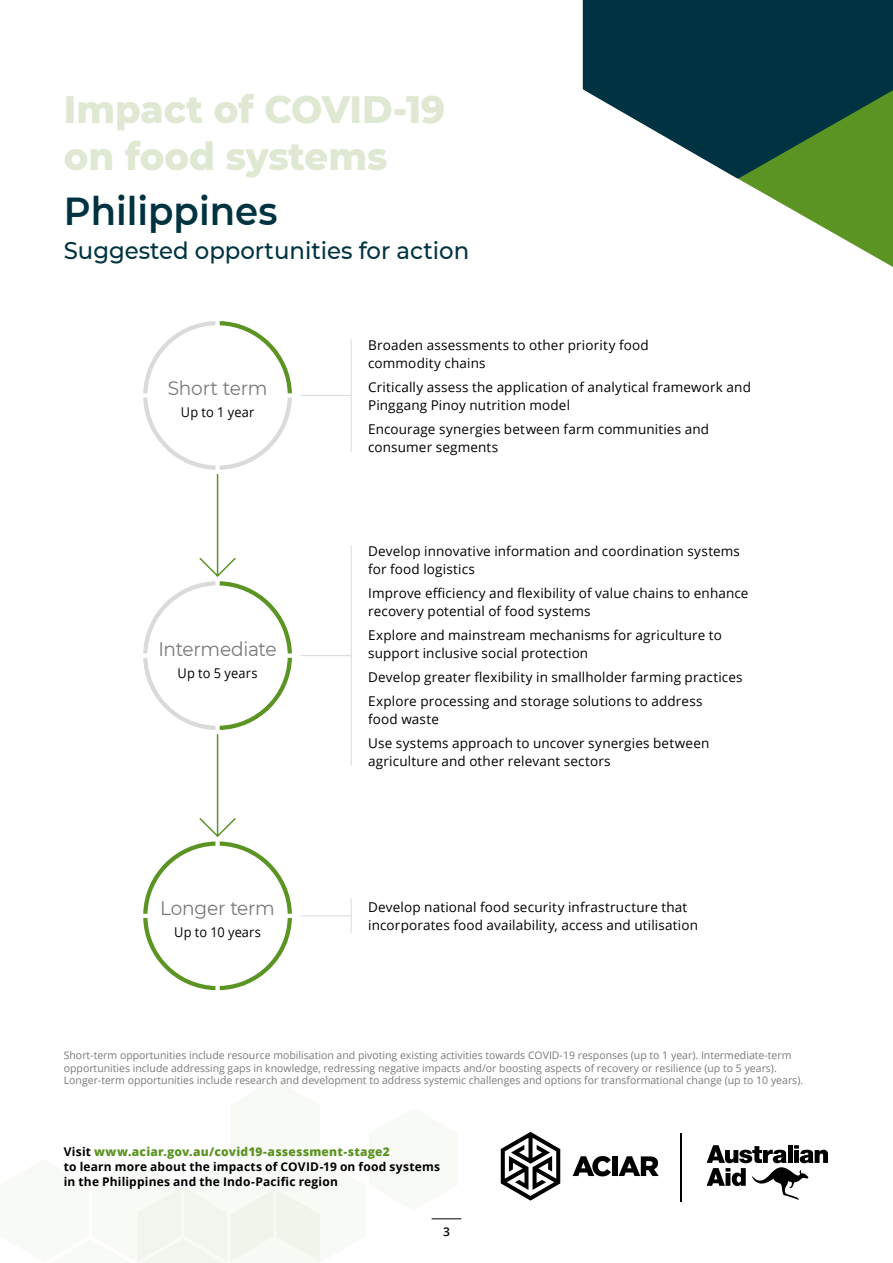
<style>
.page{position:relative;width:893px;height:1263px;background:#fff}
.page>*{position:absolute;margin:0;border:0;box-sizing:border-box;transform-origin:0 0}
.t1{font:800 39px/46.8px "Montserrat";color:#dfe8d2;scale:.95 1}
.Heading_2{font:600 39px "Montserrat";color:#003341;scale:.95 1}
.Heading_3{font:500 24px "Montserrat";color:#003341;scale:.95 1}
.Term{font:19.5px "Montserrat";letter-spacing:-.015em;color:#797979;scale:.95 1}
.Years{font:13.5px/18px "Open Sans 2";letter-spacing:.01em;color:#000}
.t2{font:13.5px/18px "Open Sans";letter-spacing:.01em;color:#000}
.Years-2{font:13.5px "Open Sans 2";letter-spacing:.01em;color:#000;scale:.95 1}
.Call_to_action{font:12px/15px "Open Sans Bold 2";letter-spacing:.015em;color:#000}
.t3{font:600 12px "Open Sans";color:#000}
.Notes{font:10.5px/12.6px "Open Sans";color:#797979}
.s1{font-family:"Open Sans"}
.s2{font-family:"Open Sans 2"}
.s3{font-family:"Open Sans";font-weight:800;color:#5c9424}
.s4{font-family:"Open Sans";font-weight:700}
</style>
<div class="page">
<svg style="left:738px;top:179px;width:155px;height:88px"></svg>
<svg style="left:583px;top:0;width:310px;height:179px;background:#2b5855"></svg>
<svg style="left:137px;top:1187px;width:324px;height:76px"></svg>
<svg style="left:707px;top:1145px;width:121px;height:55px"></svg>
<hr style="left:680px;top:1133px;width:1px;height:69px;background:#000">
<div style="left:612px;top:1156px;width:6px;height:20px;background:#000"></div>
<svg style="left:573px;top:1156px;width:38px;height:20px"></svg>
<svg style="left:619px;top:1156px;width:40px;height:20px"></svg>
<svg style="left:501px;top:1132px;width:59px;height:68px"></svg>
<hr style="left:300px;top:915px;width:51px;height:1px;background:#dadada">
<hr style="left:300px;top:395px;width:51px;height:1px;background:#dadada">
<hr style="left:300px;top:655px;width:51px;height:1px;background:#dadada">
<hr style="left:351px;top:339px;width:1px;height:113px;background:#dadada">
<hr style="left:351px;top:546px;width:1px;height:220px;background:#dadada">
<svg style="left:143px;top:321px;width:149px;height:669px"></svg>
<hr style="left:351px;top:899px;width:1px;height:34px;background:#dadada">
<h1 class="t1" style="left:64px;top:83px;width:403px">Impact of COVID-19 on food systems</h1>
<p class="Heading_2" style="left:64px;top:183px;width:226px">Philippines</p>
<h2 class="Heading_3" style="left:64px;top:234px;width:428px">Suggested opportunities for action</h2>
<p class="Term" style="left:168px;top:375px;width:106px">Short term</p>
<p class="Years-2" style="left:181px;top:403px;width:79px">Up to 1 year</p>
<p class="Term" style="left:158px;top:636px;width:126px">Intermediate</p>
<p class="Years-2" style="left:178px;top:664px;width:86px">Up to 5 years</p>
<p class="Term" style="left:160px;top:895px;width:122px">Longer term</p>
<p class="Years-2" style="left:174px;top:923px;width:93px">Up to 10 years</p>
<p class="Years" style="left:368px;top:335px;width:282px">Broaden assessments to other priority food <span class="s1">commodity chains</span></p>
<p class="Years" style="left:368px;top:377px;width:384px">Critically assess the application of analytical framework and<br>Pinggang Pinoy nutrition model</p>
<p class="Years" style="left:368px;top:419px;width:342px">Encourage synergies between farm communities and consumer segments</p>
<p class="Years" style="left:368px;top:542px;width:373px">Develop innovative information and coordination systems for food logistics</p>
<p class="t2" style="left:368px;top:584px;width:382px">Improve efficiency and flexibility of value chains to enhance <span class="s2">recovery potential of food systems</span></p>
<p class="Years" style="left:368px;top:625px;width:355px">Explore and mainstream mechanisms for agriculture to support inclusive social protection</p>
<p class="t2" style="left:368px;top:667px;width:376px">Develop greater flexibility in smallholder farming practices</p>
<p class="Years" style="left:368px;top:691px;width:336px">Explore processing and storage solutions to address <span class="s1">food waste</span></p>
<p class="Years" style="left:368px;top:733px;width:343px">Use systems approach to uncover synergies between <span class="s1">agriculture and other relevant sectors</span></p>
<p class="t2" style="left:368px;top:898px;width:331px"><span class="s2">Develop national food security infrastructure that </span>incorporates food availability, access and utilisation</p>
<p class="Notes" style="left:64px;top:1049px;width:741px">Short-term opportunities include resource mobilisation and pivoting existing activities towards COVID-19 responses (up to 1 year). Intermediate-term opportunities include addressing gaps in knowledge, redressing negative impacts and/or boosting aspects of recovery or resilience (up to 5 years).<br>Longer-term opportunities include research and development to address systemic challenges and options for transformational change (up to 10 years).</p>
<p class="Call_to_action" style="left:64px;top:1144px;width:378px">Visit <span class="s3">www.aciar.gov.au/covid19-assessment-stage2<br></span>to learn more about the impacts of COVID-19 on food systems <span class="s4">in the Philippines and the Indo-Pacific region</span></p>
<p class="t3" style="left:443px;top:1223px;width:8px">3</p>
</div>
